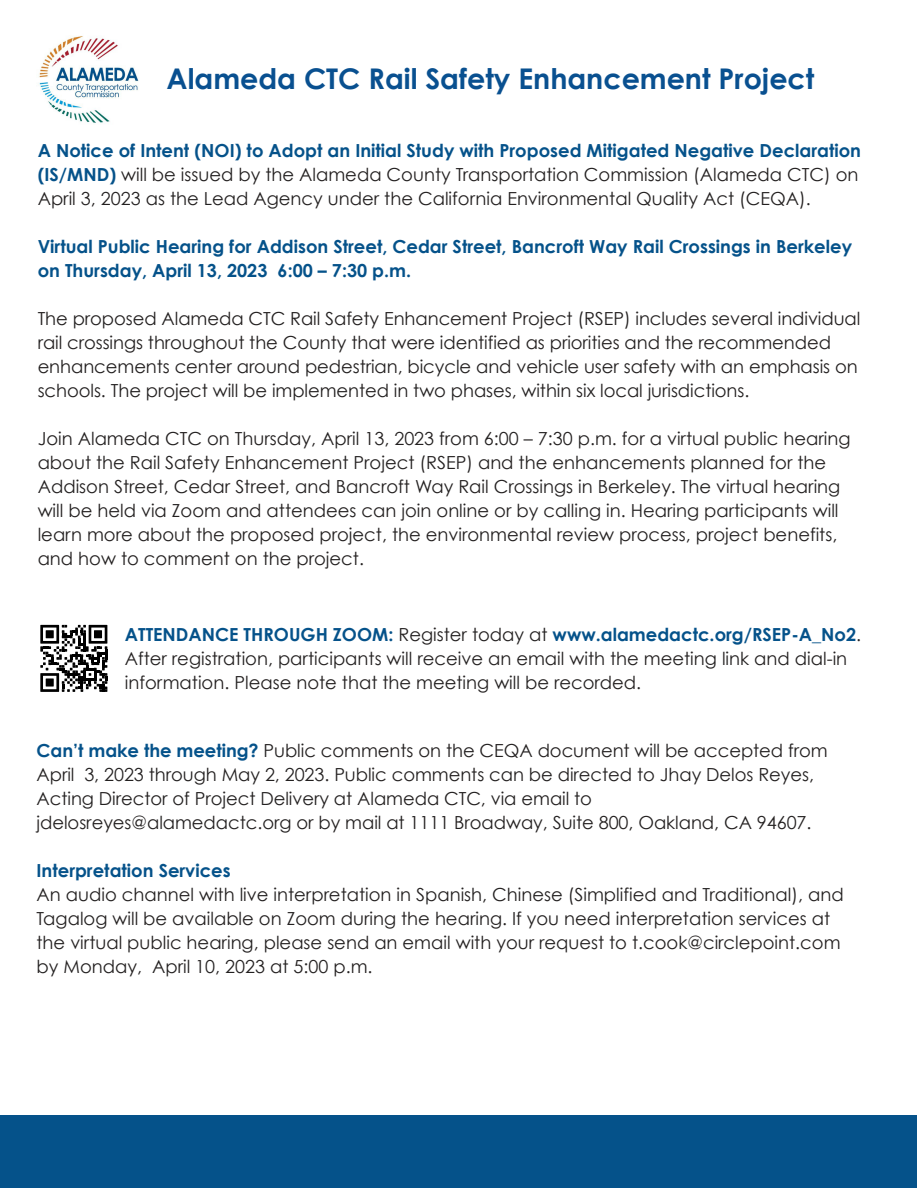
<style>
.page{position:relative;width:917px;height:1188px;background:#fff}
.page>*{position:absolute;margin:0;border:0;box-sizing:border-box;transform-origin:0 0}
.t1{font:700 28.5px "Century Gothic";color:#095090}
.t2{font:18px/24px "Century Gothic";color:#232020}
.t3{font:700 18px/24px "Century Gothic";color:#05528a}
.s1{font-weight:700;color:#05528a}
</style>
<div class="page">
<svg style="left:40px;top:625px;width:67px;height:67px"></svg>
<img style="left:39px;top:36px;width:100px;height:87px">
<div style="left:0;top:1115px;width:916px;height:73px;background:#05528a"></div>
<h1 class="t1" style="left:166px;top:57px;width:649px">Alameda CTC Rail Safety Enhancement Project</h1>
<p class="t2" style="left:38px;top:138px;width:824px"><span class="s1">A Notice of Intent (NOI) to Adopt an Initial Study with Proposed Mitigated Negative Declaration (IS/MND)</span> will be issued by the Alameda County Transportation Commission (Alameda CTC) on<br>April 3, 2023 as the Lead Agency under the California Environmental Quality Act (CEQA).</p>
<p class="t3" style="left:38px;top:234px;width:815px">Virtual Public Hearing for Addison Street, Cedar Street, Bancroft Way Rail Crossings in Berkeley on Thursday, April 13, 2023 6:00 – 7:30 p.m.</p>
<p class="t2" style="left:38px;top:306px;width:824px">The proposed Alameda CTC Rail Safety Enhancement Project (RSEP) includes several individual rail crossings throughout the County that were identified as priorities and the recommended enhancements center around pedestrian, bicycle and vehicle user safety with an emphasis on schools. The project will be implemented in two phases, within six local jurisdictions.</p>
<p class="t2" style="left:38px;top:426px;width:814px">Join Alameda CTC on Thursday, April 13, 2023 from 6:00 – 7:30 p.m. for a virtual public hearing about the Rail Safety Enhancement Project (RSEP) and the enhancements planned for the Addison Street, Cedar Street, and Bancroft Way Rail Crossings in Berkeley. The virtual hearing will be held via Zoom and attendees can join online or by calling in. Hearing participants will learn more about the proposed project, the environmental review process, project benefits, and how to comment on the project.</p>
<p class="t2" style="left:125px;top:622px;width:738px"><span class="s1">ATTENDANCE THROUGH ZOOM:</span> Register today at <span class="s1">www.alamedactc.org/RSEP-A_No2</span>.<br>After registration, participants will receive an email with the meeting link and dial-in information. Please note that the meeting will be recorded.</p>
<p class="t2" style="left:37px;top:739px;width:792px"><span class="s1">Can’t make the meeting?</span> Public comments on the CEQA document will be accepted from April 3, 2023 through May 2, 2023. Public comments can be directed to Jhay Delos Reyes, Acting Director of Project Delivery at Alameda CTC, via email to jdelosreyes@alamedactc.org or by mail at 1111 Broadway, Suite 800, Oakland, CA 94607.</p>
<p class="t3" style="left:37px;top:858px;width:196px">Interpretation Services</p>
<p class="t2" style="left:37px;top:883px;width:808px">An audio channel with live interpretation in Spanish, Chinese (Simplified and Traditional), and Tagalog will be available on Zoom during the hearing. If you need interpretation services at the virtual public hearing, please send an email with your request to t.cook@circlepoint.com by Monday, April 10, 2023 at 5:00 p.m.</p>
</div>
